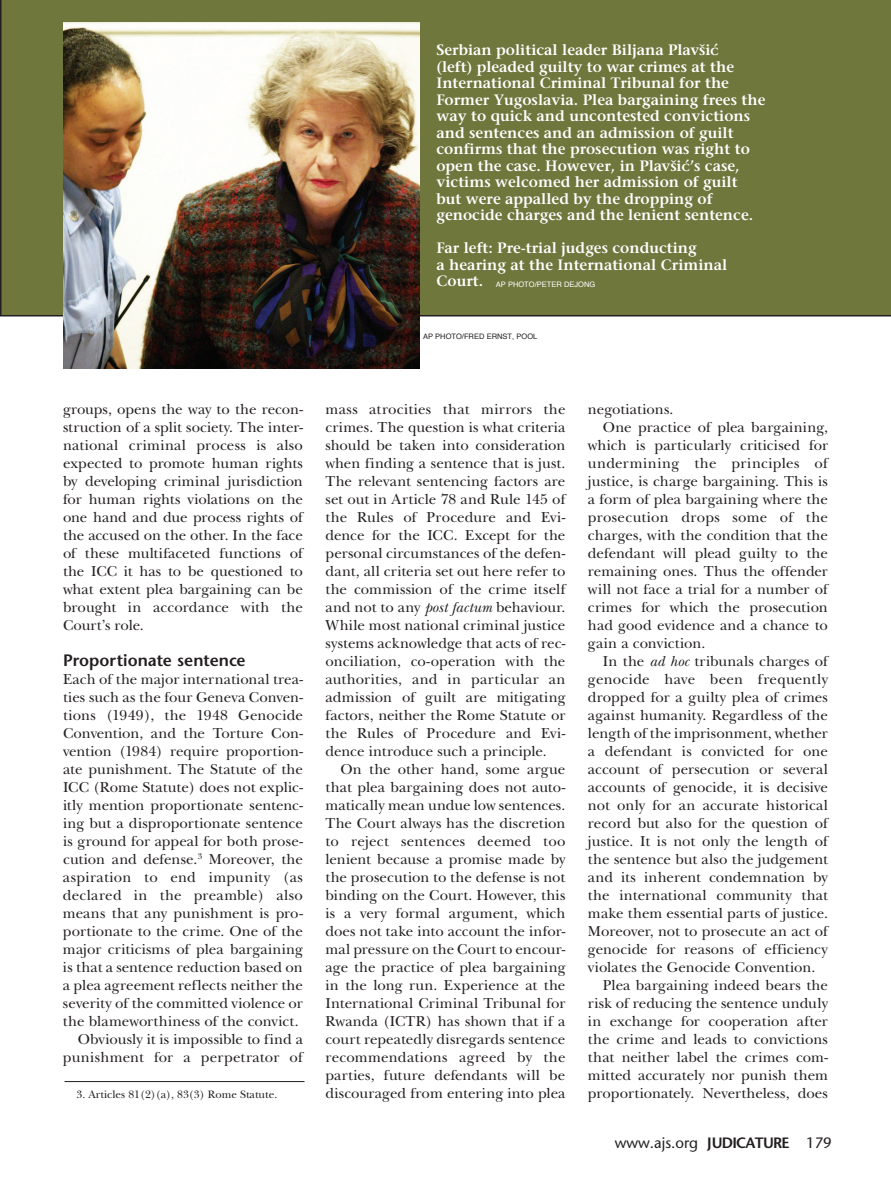
<style>
.page{position:relative;width:891px;height:1188px;background:#fff}
.page>*{position:absolute;margin:0;border:0;box-sizing:border-box;transform-origin:0 0}
.t1{font:600 16.5px "Stone Sans";color:#231f20}
.t2{font:15px/18px "New Baskerville";letter-spacing:.005em;color:#231f20;text-align:justify}
.t3{font:600 15px/16.5px "Stone Serif";color:#fff}
.t4{font:15px "New Baskerville";letter-spacing:.025em;color:#231f20}
.t5{font:15px "Stone Sans";color:#231f20}
.t6{font:11.25px "New Baskerville";color:#231f20}
.t7{font:7.5px "Helvetica";color:#231f20}
.t8{font:7.5px "Helvetica";color:#fff}
.s1{font-family:"Adobe Garamond Pro";font-size:16.5px}
.s2{font-style:italic}
.s3{font-weight:600}
</style>
<div class="page">
<div style="left:0;top:0;width:891px;height:316px;background:#70773d"></div>
<hr style="left:64px;top:1081px;width:240px;height:1px;background:#231f20">
<img style="left:63px;top:23px;width:357px;height:346px">
<p class="t3" style="left:436px;top:42px;width:330px">Serbian political leader Biljana Plavši<span class="s1">Ć<br></span>(left) pleaded guilty to war crimes at the International Criminal Tribunal for the Former Yugoslavia. Plea bargaining frees the way to quick and uncontested convictions and sentences and an admission of guilt confirms that the prosecution was right to open the case. However, in Plavši<span class="s1">Ć</span>’s case, victims welcomed her admission of guilt but were appalled by the dropping of genocide charges and the lenient sentence.</p>
<p class="t3" style="left:437px;top:240px;width:292px">Far left: Pre-trial judges conducting<br>a hearing at the International Criminal<br>Court.</p>
<p class="t8" style="left:496px;top:278px;width:101px">AP PHOTO/PETER DEJONG</p>
<p class="t7" style="left:423px;top:330px;width:116px">AP PHOTO/FRED ERNST, POOL</p>
<p class="t2" style="left:63px;top:400px;width:242px">groups, opens the way to the recon&shy;struction of a split society. The inter&shy;national criminal process is also expected to promote human rights by developing criminal jurisdiction for human rights violations on the one hand and due process rights of the accused on the other. In the face of these multifaceted functions of the ICC it has to be questioned to what extent plea bargaining can be brought in accordance with the Court’s role.</p>
<p class="t1" style="left:63px;top:650px;width:184px">Proportionate sentence</p>
<p class="t2" style="left:63px;top:670px;width:242px;text-align:right">Each of the major international trea&shy;ties such as the four Geneva Conven&shy;tions (1949), the 1948 Genocide Convention, and the Torture Con&shy;vention (1984) require proportion&shy;ate punishment. The Statute of the ICC (Rome Statute) does not explic&shy;itly mention proportionate sentenc&shy;ing but a disproportionate sentence is ground for appeal for both prose&shy;cution and defense.<sup>3</sup> Moreover, the aspiration to end impunity (as declared in the preamble) also means that any punishment is pro&shy;portionate to the crime. One of the major criticisms of plea bargaining is that a sentence reduction based on a plea agreement reflects neither the severity of the committed violence or the blameworthiness of the convict.<br>Obviously it is impossible to find a punishment for a perpetrator of</p>
<p class="t2" style="left:325px;top:400px;width:242px">mass atrocities that mirrors the crimes. The question is what criteria should be taken into consideration when finding a sentence that is just.<br>The relevant sentencing factors are set out in Article 78 and Rule 145 of the Rules of Procedure and Evi&shy;dence for the ICC. Except for the personal circumstances of the defen&shy;dant, all criteria set out here refer to the commission of the crime itself and not to any <span class="s2">post factum</span> behaviour.<br>While most national criminal justice systems acknowledge that acts of rec&shy;onciliation, co-operation with the authorities, and in particular an admission of guilt are mitigating factors, neither the Rome Statute or the Rules of Procedure and Evi&shy;dence introduce such a principle.</p>
<p class="t2" style="left:325px;top:760px;width:242px;text-indent:15px">On the other hand, some argue that plea bargaining does not auto&shy;matically mean undue low sentences.<br>The Court always has the discretion to reject sentences deemed too lenient because a promise made by the prosecution to the defense is not binding on the Court. However, this is a very formal argument, which does not take into account the infor&shy;mal pressure on the Court to encour&shy;age the practice of plea bargaining in the long run. Experience at the International Criminal Tribunal for Rwanda (ICTR) has shown that if a court repeatedly disregards sentence recommendations agreed by the parties, future defendants will be discouraged from entering into plea</p>
<p class="t2" style="left:588px;top:400px;width:87px">negotiations.</p>
<p class="t2" style="left:603px;top:418px;width:226px">One practice of plea bargaining,</p>
<p class="t2" style="left:588px;top:436px;width:242px">which is particularly criticised for</p>
<p class="t4" style="left:588px;top:454px;width:242px">undermining the principles of</p>
<p class="t2" style="left:588px;top:472px;width:242px">justice, is charge bargaining. This is</p>
<p class="t2" style="left:588px;top:490px;width:241px">a form of plea bargaining where the</p>
<p class="t2" style="left:588px;top:508px;width:241px">prosecution drops some of the</p>
<p class="t2" style="left:588px;top:526px;width:241px">charges, with the condition that the</p>
<p class="t2" style="left:588px;top:544px;width:241px">defendant will plead guilty to the</p>
<p class="t2" style="left:588px;top:562px;width:241px">remaining ones. Thus the offender</p>
<p class="t2" style="left:588px;top:580px;width:241px">will not face a trial for a number of</p>
<p class="t2" style="left:588px;top:598px;width:241px">crimes for which the prosecution</p>
<p class="t2" style="left:588px;top:616px;width:241px">had good evidence and a chance to</p>
<p class="t2" style="left:588px;top:634px;width:119px">gain a conviction.</p>
<p class="t2" style="left:603px;top:652px;width:226px">In the <span class="s2">ad hoc</span> tribunals charges of</p>
<p class="t2" style="left:588px;top:670px;width:242px">genocide have been frequently</p>
<p class="t2" style="left:588px;top:688px;width:241px">dropped for a guilty plea of crimes</p>
<p class="t2" style="left:588px;top:706px;width:241px">against humanity. Regardless of the</p>
<p class="t2" style="left:588px;top:724px;width:241px">length of the imprisonment, whether</p>
<p class="t2" style="left:588px;top:742px;width:241px">a defendant is convicted for one</p>
<p class="t2" style="left:588px;top:760px;width:241px">account of persecution or several</p>
<p class="t2" style="left:588px;top:778px;width:241px">accounts of genocide, it is decisive</p>
<p class="t2" style="left:588px;top:796px;width:241px">not only for an accurate historical</p>
<p class="t2" style="left:588px;top:814px;width:241px">record but also for the question of</p>
<p class="t2" style="left:588px;top:832px;width:241px">justice. It is not only the length of</p>
<p class="t2" style="left:588px;top:850px;width:241px">the sentence but also the judgement</p>
<p class="t2" style="left:588px;top:868px;width:241px">and its inherent condemnation by</p>
<p class="t2" style="left:588px;top:886px;width:241px">the international community that</p>
<p class="t2" style="left:588px;top:904px;width:241px">make them essential parts of justice.</p>
<p class="t2" style="left:588px;top:922px;width:241px">Moreover, not to prosecute an act of</p>
<p class="t2" style="left:588px;top:940px;width:241px">genocide for reasons of efficiency</p>
<p class="t2" style="left:588px;top:958px;width:229px">violates the Genocide Convention.</p>
<p class="t2" style="left:603px;top:976px;width:226px">Plea bargaining indeed bears the</p>
<p class="t2" style="left:588px;top:994px;width:241px">risk of reducing the sentence unduly</p>
<p class="t2" style="left:588px;top:1012px;width:241px">in exchange for cooperation after</p>
<p class="t2" style="left:588px;top:1030px;width:241px">the crime and leads to convictions</p>
<p class="t2" style="left:588px;top:1048px;width:242px">that neither label the crimes com-</p>
<p class="t2" style="left:588px;top:1066px;width:241px">mitted accurately nor punish them</p>
<p class="t6" style="left:76px;top:1088px;width:202px">3. Articles 81(2)(a), 83(3) Rome Statute.</p>
<p class="t2" style="left:588px;top:1084px;width:241px">proportionately. Nevertheless, does</p>
<p class="t5" style="left:615px;top:1134px;width:219px">www.ajs.org <span class="s3">Judicature</span> 179</p>
</div>
